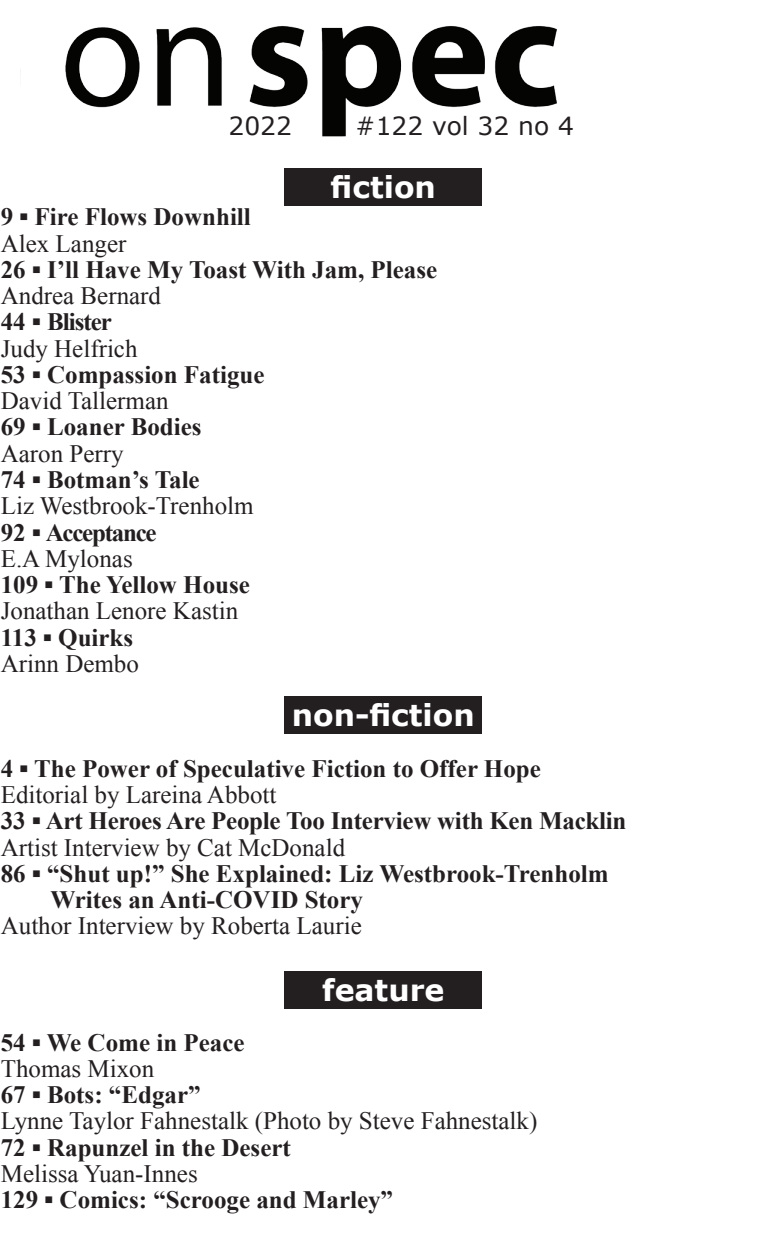
<style>
.page{position:relative;width:765px;height:1238px;background:#fff}
.page>*{position:absolute;margin:0;border:0;box-sizing:border-box;transform-origin:0 0}
.t1{font:700 30px "Verdana";color:#fff}
.t2{font:700 25px "Times New Roman";color:#231f20}
.t3{font:25px "Times New Roman";color:#231f20}
.t4{font:25px "Verdana";color:#231f20}
.t5{font:700 25px "Times New Roman";letter-spacing:-.05em;color:#231f20}
.t6{font:700 25px "Times New Roman";letter-spacing:-.04em;color:#231f20}
</style>
<div class="page">
<img style="left:20px;top:26px;width:537px;height:111px">
<div style="left:285px;top:168px;width:197px;height:38px;background:#231f20"></div>
<div style="left:285px;top:696px;width:197px;height:37px;background:#231f20"></div>
<div style="left:285px;top:971px;width:197px;height:37px;background:#231f20"></div>
<p class="t4" style="left:228px;top:109px;width:65px">2022</p>
<p class="t4" style="left:355px;top:109px;width:220px">#122 vol 32 no 4</p>
<p class="t1" style="left:331px;top:166px;width:107px">fiction</p>
<p class="t2" style="left:1px;top:200px;width:252px">9 ▪ Fire Flows Downhill</p>
<p class="t3" style="left:1px;top:226px;width:127px">Alex Langer</p>
<p class="t2" style="left:1px;top:252px;width:438px">26 ▪ I’ll Have My Toast With Jam, Please</p>
<p class="t3" style="left:1px;top:279px;width:162px">Andrea Bernard</p>
<p class="t6" style="left:1px;top:305px;width:113px">44 ▪ Blister</p>
<p class="t3" style="left:1px;top:331px;width:138px">Judy Helfrich</p>
<p class="t2" style="left:1px;top:357px;width:265px">53 ▪ Compassion Fatigue</p>
<p class="t3" style="left:1px;top:384px;width:169px">David Tallerman</p>
<p class="t2" style="left:1px;top:410px;width:202px">69 ▪ Loaner Bodies</p>
<p class="t3" style="left:1px;top:436px;width:124px">Aaron Perry</p>
<p class="t2" style="left:1px;top:462px;width:200px">74 ▪ Botman’s Tale</p>
<p class="t3" style="left:1px;top:489px;width:254px">Liz Westbrook-Trenholm</p>
<p class="t5" style="left:1px;top:515px;width:157px">92 ▪ Acceptance</p>
<p class="t3" style="left:1px;top:541px;width:133px">E.A Mylonas</p>
<p class="t2" style="left:1px;top:567px;width:251px">109 ▪ The Yellow House</p>
<p class="t3" style="left:1px;top:594px;width:239px">Jonathan Lenore Kastin</p>
<p class="t2" style="left:1px;top:620px;width:134px">113 ▪ Quirks</p>
<p class="t3" style="left:1px;top:646px;width:140px">Arinn Dembo</p>
<p class="t1" style="left:292px;top:694px;width:185px">non-fiction</p>
<p class="t2" style="left:1px;top:751px;width:542px">4 ▪ The Power of Speculative Fiction to Offer Hope</p>
<p class="t3" style="left:1px;top:778px;width:277px">Editorial by Lareina Abbott</p>
<p class="t2" style="left:1px;top:803px;width:627px">33 ▪ Art Heroes Are People Too Interview with Ken Macklin</p>
<p class="t3" style="left:1px;top:830px;width:346px">Artist Interview by Cat McDonald</p>
<p class="t2" style="left:1px;top:856px;width:609px">86 ▪ “Shut up!” She Explained: Liz Westbrook-Trenholm</p>
<p class="t2" style="left:50px;top:882px;width:314px">Writes an Anti-COVID Story</p>
<p class="t3" style="left:1px;top:909px;width:363px">Author Interview by Roberta Laurie</p>
<p class="t1" style="left:322px;top:969px;width:124px">feature</p>
<p class="t2" style="left:1px;top:1025px;width:245px">54 ▪ We Come in Peace</p>
<p class="t3" style="left:1px;top:1051px;width:155px">Thomas Mixon</p>
<p class="t2" style="left:1px;top:1077px;width:201px">67 ▪ Bots: “Edgar”</p>
<p class="t3" style="left:1px;top:1104px;width:538px">Lynne Taylor Fahnestalk (Photo by Steve Fahnestalk)</p>
<p class="t2" style="left:1px;top:1130px;width:292px">72 ▪ Rapunzel in the Desert</p>
<p class="t3" style="left:1px;top:1156px;width:198px">Melissa Yuan-Innes</p>
<p class="t2" style="left:1px;top:1182px;width:394px">129 ▪ Comics: “Scrooge and Marley”</p>
</div>
